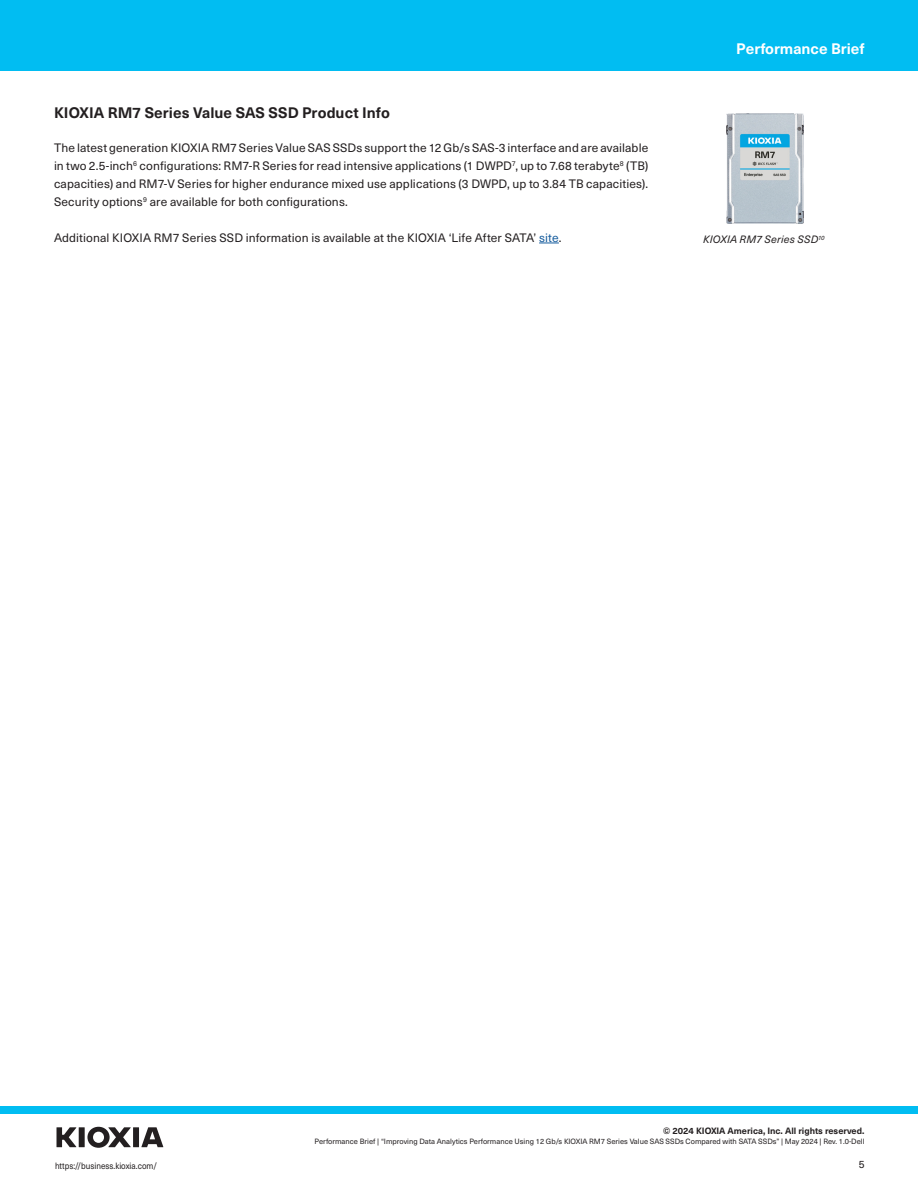
<style>
.page{position:relative;width:918px;height:1188px;background:#fff}
.page>*{position:absolute;margin:0;border:0;box-sizing:border-box;transform-origin:0 0}
.subheading{font:700 15px "Neue Haas Unica W1 G";letter-spacing:.005em;color:#231f20}
.t1{font:700 15px "Neue Haas Unica W1 G";color:#fff}
.t2{font:12px/18px "Neue Haas Unica W1 G";letter-spacing:.01em;color:#231f20;text-align:justify}
.t3{font:italic 10.5px "Neue Haas Unica W1 G";letter-spacing:.015em;color:#231f20}
.t4{font:10.5px "Neue Haas Unica W1 G";color:#231f20}
.t5{font:700 9px "Neue Haas Unica W1 G";color:#231f20}
.t6{font:9px "Neue Haas Unica W1 G";color:#231f20;scale:.89 1}
.t7{font:7.5px "Neue Haas Unica W1 G";color:#231f20}
.s1{color:#175d9e}
</style>
<div class="page">
<div style="left:0;top:1106px;width:918px;height:8px;background:#01bdf2"></div>
<div style="left:0;top:0;width:918px;height:71px;background:#01bdf2"></div>
<svg style="left:57px;top:1127px;width:106px;height:21px"></svg>
<svg style="left:539px;top:243px;width:20px;height:1px"></svg>
<img style="left:727px;top:113px;width:76px;height:111px">
<p class="t1" style="left:736px;top:37px;width:130px">Performance Brief</p>
<p class="subheading" style="left:54px;top:101px;width:337px">KIOXIA RM7 Series Value SAS SSD Product Info</p>
<p class="t2" style="left:54px;top:138px;width:596px">The latest generation KIOXIA RM7 Series Value SAS SSDs support the 12 Gb/s SAS-3 interface and are available in two 2.5-inch<sup>6</sup> configurations: RM7-R Series for read intensive applications (1 DWPD<sup>7</sup>, up to 7.68 terabyte<sup>8</sup> (TB) capacities) and RM7-V Series for higher endurance mixed use applications (3 DWPD, up to 3.84 TB capacities).<br>Security options<sup>9</sup> are available for both configurations.</p>
<p class="t2" style="left:54px;top:228px;width:509px">Additional KIOXIA RM7 Series SSD information is available at the KIOXIA ‘Life After SATA’ <span class="s1">site</span>.</p>
<p class="t3" style="left:703px;top:232px;width:123px">KIOXIA RM7 Series SSD<sup>10</sup></p>
<p class="t5" style="left:663px;top:1124px;width:203px">© 2024 KIOXIA America, Inc. All rights reserved.</p>
<p class="t7" style="left:315px;top:1136px;width:552px">Performance Brief | “Improving Data Analytics Performance Using 12 Gb/s KIOXIA RM7 Series Value SAS SSDs Compared with SATA SSDs” | May 2024 | Rev. 1.0-Dell</p>
<p class="t6" style="left:55px;top:1159px;width:116px">https://business.kioxia.com/</p>
<p class="t4" style="left:859px;top:1157px;width:7px">5</p>
</div>
